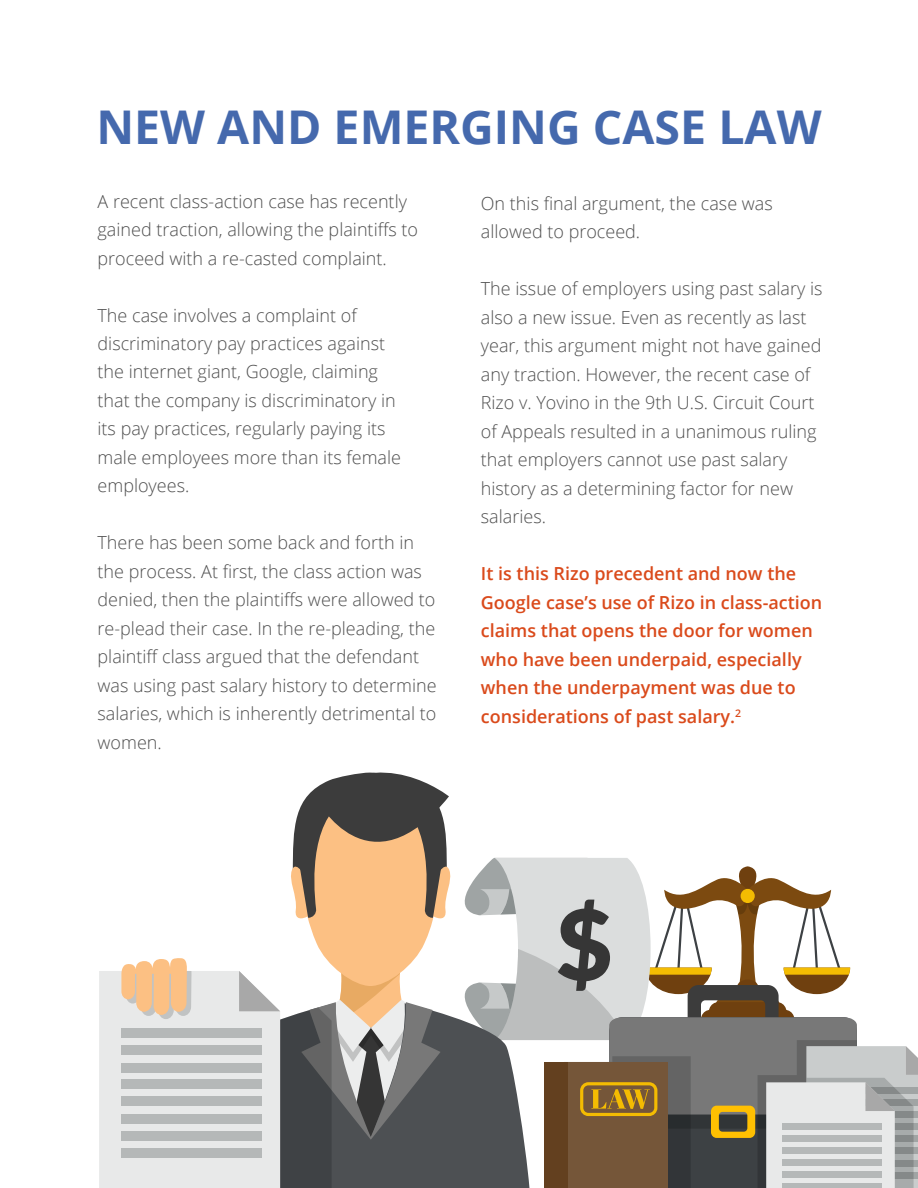
<style>
.page{position:relative;width:918px;height:1188px;background:#fff}
.page>*{position:absolute;margin:0;border:0;box-sizing:border-box;transform-origin:0 0}
.t1{font:900 97.95px "Lato";color:#363636}
.t2{font:700 46.5px "Open Sans";color:#4569ad}
.t3{font:300 18px/28.5px "Open Sans";color:#4f4f4f}
.t4{font:600 18px/28.5px "Open Sans";color:#da4a1b}
</style>
<div class="page">
<svg style="left:99px;top:772px;width:819px;height:416px"></svg>
<h2 class="t2" style="left:96px;top:94px;width:727px">NEW AND EMERGING CASE LAW</h2>
<p class="t3" style="left:98px;top:186px;width:322px">A recent class-action case has recently gained traction, allowing the plaintiffs to proceed with a re-casted complaint.</p>
<p class="t3" style="left:98px;top:300px;width:305px">The case involves a complaint of discriminatory pay practices against the internet giant, Google, claiming that the company is discriminatory in its pay practices, regularly paying its male employees more than its female employees.</p>
<p class="t3" style="left:98px;top:528px;width:341px">There has been some back and forth in the process. At first, the class action was denied, then the plaintiffs were allowed to re-plead their case. In the re-pleading, the plaintiff class argued that the defendant was using past salary history to determine salaries, which is inherently detrimental to women.</p>
<p class="t3" style="left:481px;top:189px;width:293px">On this final argument, the case was allowed to proceed.</p>
<p class="t3" style="left:481px;top:274px;width:343px">The issue of employers using past salary is also a new issue. Even as recently as last year, this argument might not have gained any traction. However, the recent case of Rizo v. Yovino in the 9th U.S. Circuit Court of Appeals resulted in a unanimous ruling that employers cannot use past salary history as a determining factor for new salaries.</p>
<p class="t4" style="left:481px;top:559px;width:343px">It is this Rizo precedent and now the Google case’s use of Rizo in class-action claims that opens the door for women who have been underpaid, especially when the underpayment was due to considerations of past salary.<sup>2</sup></p>
<h1 class="t1" style="left:556px;top:887px;width:58px">$</h1>
</div>
